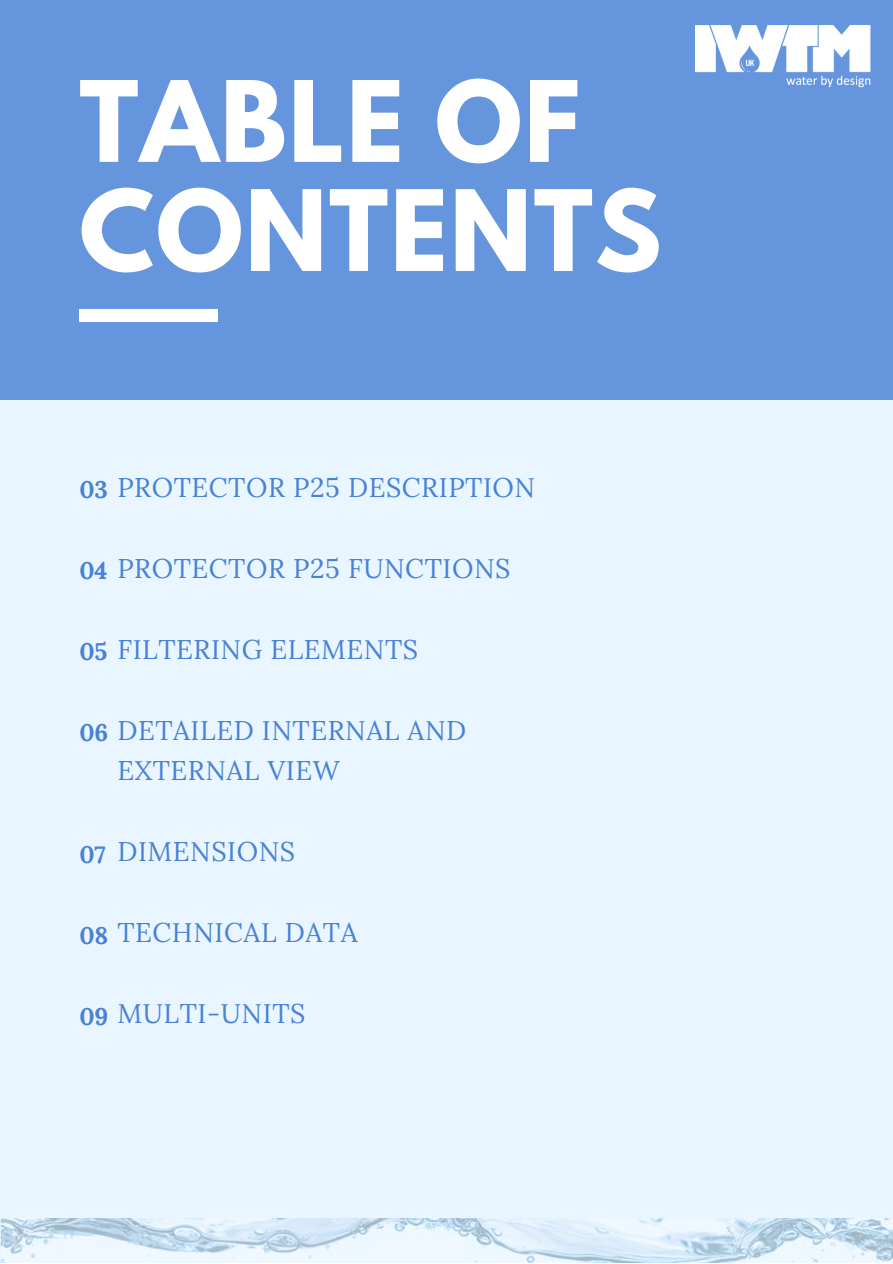
<style>
.page{position:relative;width:893px;height:1264px;background:#fff}
.page>*{position:absolute;margin:0;border:0;box-sizing:border-box;transform-origin:0 0}
.t1{font:700 99.15px/109.1px "League Spartan";letter-spacing:.02em;color:#fff}
.t2{font:27px/40.5px "Lora";letter-spacing:.02em;color:#4881d6}
.t3{font:700 24px "Lora";color:#4881d6}
</style>
<div class="page">
<div style="left:0;top:0;width:892px;height:1262px;background:#e9f6ff"></div>
<div style="left:0;top:0;width:892px;height:400px;background:#6596dd"></div>
<div style="left:79px;top:310px;width:139px;height:12px;background:#fff"></div>
<img style="left:1px;top:1218px;width:891px;height:44px">
<img style="left:695px;top:25px;width:176px;height:63px">
<h1 class="t1" style="left:79px;top:80px;width:583px">TABLE OF<br>CONTENTS</h1>
<p class="t3" style="left:79px;top:474px;width:30px">03</p>
<p class="t2" style="left:117px;top:467px;width:419px">PROTECTOR P25 DESCRIPTION</p>
<p class="t3" style="left:79px;top:555px;width:30px">04</p>
<p class="t2" style="left:117px;top:548px;width:394px">PROTECTOR P25 FUNCTIONS</p>
<p class="t3" style="left:79px;top:636px;width:30px">05</p>
<p class="t2" style="left:117px;top:628px;width:302px">FILTERING ELEMENTS</p>
<p class="t3" style="left:79px;top:717px;width:31px">06</p>
<p class="t2" style="left:117px;top:709px;width:350px">DETAILED INTERNAL AND<br>EXTERNAL VIEW</p>
<p class="t3" style="left:79px;top:838px;width:28px">07</p>
<p class="t2" style="left:117px;top:831px;width:179px">DIMENSIONS</p>
<p class="t3" style="left:79px;top:919px;width:30px">08</p>
<p class="t2" style="left:117px;top:912px;width:242px">TECHNICAL DATA</p>
<p class="t3" style="left:79px;top:1000px;width:31px">09</p>
<p class="t2" style="left:117px;top:993px;width:189px">MULTI-UNITS</p>
</div>
